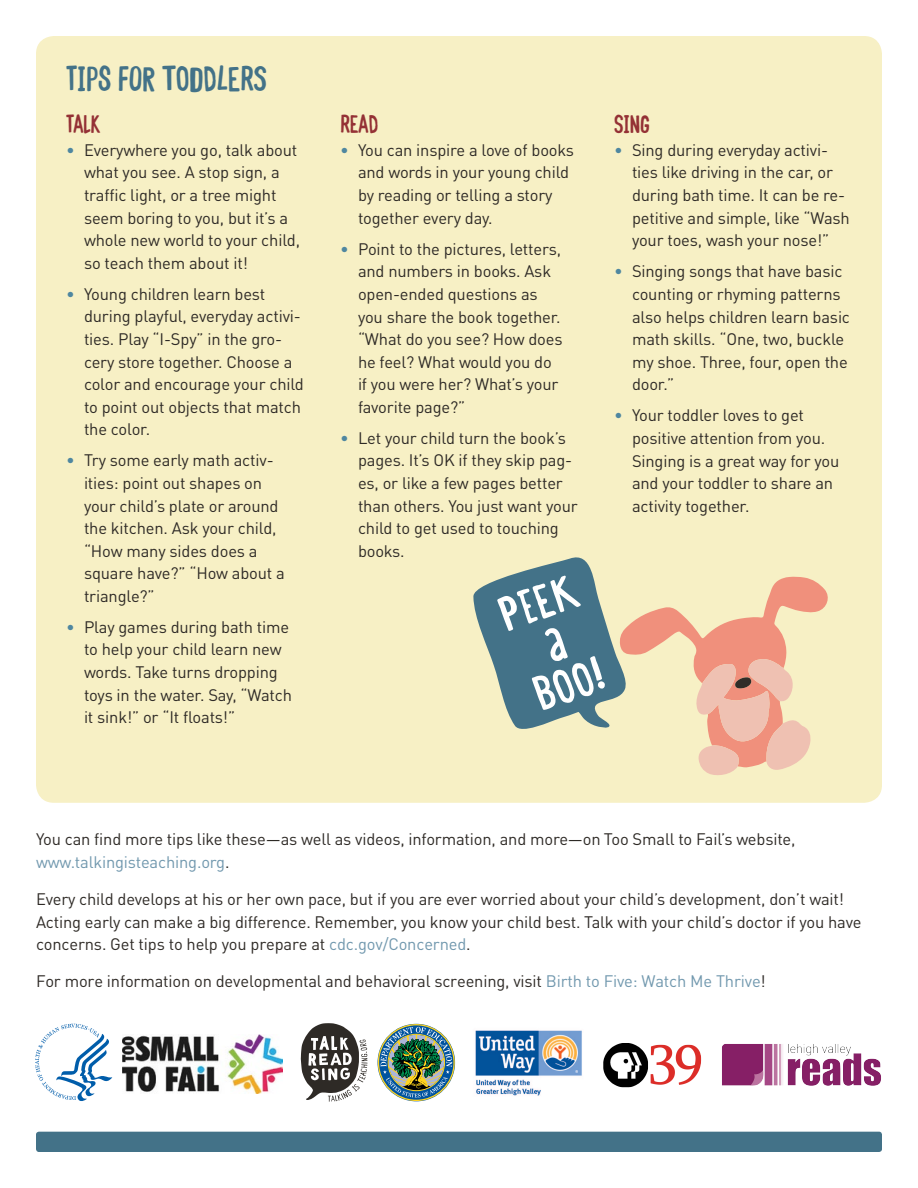
<style>
.page{position:relative;width:918px;height:1188px;background:#fff}
.page>*{position:absolute;margin:0;border:0;box-sizing:border-box;transform-origin:0 0}
.Heading_1{font:700 33px "TRS Hand";letter-spacing:-.01em;color:#437288}
.Heading_2{font:700 24px "TRS Hand";letter-spacing:-.01em;color:#943135}
.Body_Text{font:16.5px/22.5px "DINOT";letter-spacing:-.01em;color:#2e2a26}
.s1{color:#4f87a0}
.s2{color:#7198ae}
</style>
<div class="page">
<div style="left:36px;top:36px;width:846px;height:767px;background:#f7f0c5;border-radius:18px"></div>
<svg style="left:473px;top:557px;width:355px;height:218px"></svg>
<img style="left:123px;top:1034px;width:159px;height:59px">
<svg style="left:35px;top:1024px;width:77px;height:77px"></svg>
<svg style="left:301px;top:1023px;width:66px;height:79px"></svg>
<div style="left:378px;top:1024px;width:77px;height:77px;border:1px solid #ffd420;border-radius:50%"></div>
<img style="left:381px;top:1027px;width:71px;height:71px">
<div style="left:388px;top:1034px;width:57px;height:57px;border:1px solid #ffd420;border-radius:50%"></div>
<div style="left:36px;top:1132px;width:846px;height:20px;background:#437288;border-radius:3px"></div>
<img style="left:475px;top:1030px;width:107px;height:66px">
<img style="left:603px;top:1043px;width:99px;height:45px">
<img style="left:722px;top:1044px;width:159px;height:42px">
<h2 class="Heading_1" style="left:66px;top:59px;width:203px">TIPS FOR TODDLERS</h2>
<h3 class="Heading_2" style="left:66px;top:110px;width:36px">TALK</h3>
<p class="Body_Text" style="left:84px;top:139px;width:218px;text-indent:-18px"><span class="s1">•</span> Everywhere you go, talk about what you see. A stop sign, a traffic light, or a tree might seem boring to you, but it’s a whole new world to your child, so teach them about it!</p>
<p class="Body_Text" style="left:84px;top:283px;width:221px;text-indent:-18px"><span class="s1">•</span> Young children learn best during playful, everyday activi&shy;ties. Play “I-Spy” in the gro&shy;cery store together. Choose a color and encourage your child to point out objects that match the color.</p>
<p class="Body_Text" style="left:84px;top:449px;width:202px;text-indent:-18px"><span class="s1">•</span> Try some early math activ&shy;ities: point out shapes on your child’s plate or around the kitchen. Ask your child, “How many sides does a square have?” “How about a triangle?”</p>
<p class="Body_Text" style="left:84px;top:616px;width:209px;text-indent:-18px"><span class="s1">•</span> Play games during bath time to help your child learn new words. Take turns dropping toys in the water. Say, “Watch it sink!” or “It floats!”</p>
<h3 class="Heading_2" style="left:340px;top:110px;width:40px">READ</h3>
<p class="Body_Text" style="left:358px;top:139px;width:217px;text-indent:-18px"><span class="s1">•</span> You can inspire a love of books and words in your young child by reading or telling a story together every day.</p>
<p class="Body_Text" style="left:358px;top:238px;width:206px;text-indent:-18px"><span class="s1">•</span> Point to the pictures, letters, and numbers in books. Ask open-ended questions as you share the book together. “What do you see? How does he feel? What would you do if you were her? What’s your favorite page?”</p>
<p class="Body_Text" style="left:358px;top:427px;width:221px;text-indent:-18px"><span class="s1">•</span> Let your child turn the book’s pages. It’s OK if they skip pag&shy;es, or like a few pages better than others. You just want your child to get used to touching books.</p>
<h3 class="Heading_2" style="left:614px;top:110px;width:37px">SING</h3>
<p class="Body_Text" style="left:632px;top:139px;width:219px;text-indent:-18px"><span class="s1">•</span> Sing during everyday activi&shy;ties like driving in the car, or during bath time. It can be re&shy;petitive and simple, like “Wash your toes, wash your nose!”</p>
<p class="Body_Text" style="left:632px;top:260px;width:220px;text-indent:-18px"><span class="s1">•</span> Singing songs that have basic counting or rhyming patterns also helps children learn basic math skills. “One, two, buckle my shoe. Three, four, open the door.”</p>
<p class="Body_Text" style="left:632px;top:404px;width:209px;text-indent:-18px"><span class="s1">•</span> Your toddler loves to get positive attention from you.<br>Singing is a great way for you and your toddler to share an activity together.</p>
<p class="Body_Text" style="left:36px;top:828px;width:761px">You can find more tips like these—as well as videos, information, and more—on Too Small to Fail’s website, <span class="s2">www.talkingisteaching.org</span>.</p>
<p class="Body_Text" style="left:36px;top:888px;width:827px">Every child develops at his or her own pace, but if you are ever worried about your child’s development, don’t wait!<br>Acting early can make a big difference. Remember, you know your child best. Talk with your child’s doctor if you have concerns. Get tips to help you prepare at <span class="s2">cdc.gov/Concerned</span>.</p>
<p class="Body_Text" style="left:36px;top:969px;width:731px">For more information on developmental and behavioral screening, visit <span class="s2">Birth to Five: Watch Me Thrive</span>!</p>
</div>
